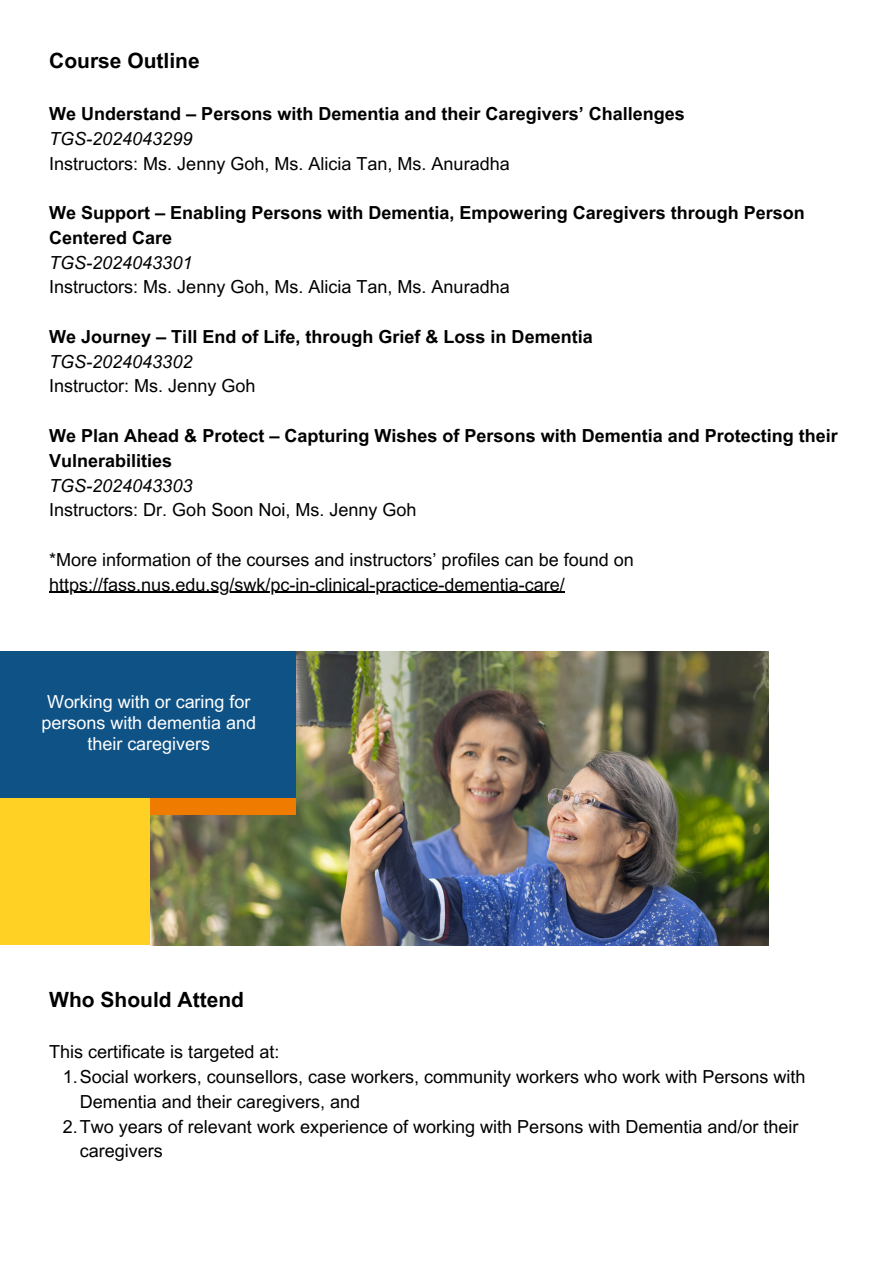
<style>
.page{position:relative;width:894px;height:1264px;background:#fff}
.page>*{position:absolute;margin:0;border:0;box-sizing:border-box;transform-origin:0 0}
.t1{font:700 21px "Arial MT Pro";color:#000}
.t2{font:18px "Arial MT Pro";color:#000}
.t3{font:700 18px/24.8px "Arial MT Pro";color:#000}
.t4{font:18px/21.3px "Arial MT Pro";color:#fff;text-align:center}
.t5{font:italic 18px "Arial MT Pro";color:#000}
</style>
<div class="page">
<img style="left:150px;top:651px;width:617px;height:294px">
<div style="left:0;top:651px;width:295px;height:147px;background:#0f5286"></div>
<div style="left:149px;top:798px;width:146px;height:16px;background:#ef7c00"></div>
<div style="left:0;top:798px;width:150px;height:147px;background:#ffd124"></div>
<hr style="left:49px;top:591px;width:515px;height:2px;background:#000">
<p class="t1" style="left:49px;top:53px;width:152px">Course Outline</p>
<p class="t3" style="left:49px;top:104px;width:637px">We Understand – Persons with Dementia and their Caregivers’ Challenges</p>
<p class="t5" style="left:49px;top:132px;width:145px">TGS-2024043299</p>
<p class="t2" style="left:49px;top:156px;width:462px">Instructors: Ms. Jenny Goh, Ms. Alicia Tan, Ms. Anuradha</p>
<p class="t3" style="left:49px;top:203px;width:757px">We Support – Enabling Persons with Dementia, Empowering Caregivers through Person<br>Centered Care</p>
<p class="t5" style="left:49px;top:255px;width:145px">TGS-2024043301</p>
<p class="t2" style="left:49px;top:280px;width:462px">Instructors: Ms. Jenny Goh, Ms. Alicia Tan, Ms. Anuradha</p>
<p class="t3" style="left:49px;top:326px;width:545px">We Journey – Till End of Life, through Grief &amp; Loss in Dementia</p>
<p class="t5" style="left:49px;top:354px;width:145px">TGS-2024043302</p>
<p class="t2" style="left:49px;top:379px;width:208px">Instructor: Ms. Jenny Goh</p>
<p class="t3" style="left:49px;top:425px;width:790px">We Plan Ahead &amp; Protect – Capturing Wishes of Persons with Dementia and Protecting their<br>Vulnerabilities</p>
<p class="t5" style="left:49px;top:478px;width:145px">TGS-2024043303</p>
<p class="t2" style="left:49px;top:503px;width:369px">Instructors: Dr. Goh Soon Noi, Ms. Jenny Goh</p>
<p class="t2" style="left:49px;top:552px;width:586px">*More information of the courses and instructors’ profiles can be found on</p>
<p class="t2" style="left:49px;top:577px;width:517px">https://fass.nus.edu.sg/swk/pc-in-clinical-practice-dementia-care/</p>
<h1 class="t4" style="left:42px;top:693px;width:216px">Working with or caring for persons with dementia and their caregivers</h1>
<p class="t1" style="left:49px;top:991px;width:196px">Who Should Attend</p>
<p class="t2" style="left:49px;top:1045px;width:232px">This certificate is targeted at:</p>
<p class="t2" style="left:63px;top:1069px;width:743px">1.Social workers, counsellors, case workers, community workers who work with Persons with</p>
<p class="t2" style="left:80px;top:1094px;width:282px">Dementia and their caregivers, and</p>
<p class="t2" style="left:63px;top:1119px;width:737px">2.Two years of relevant work experience of working with Persons with Dementia and/or their</p>
<p class="t2" style="left:80px;top:1144px;width:85px">caregivers</p>
</div>
